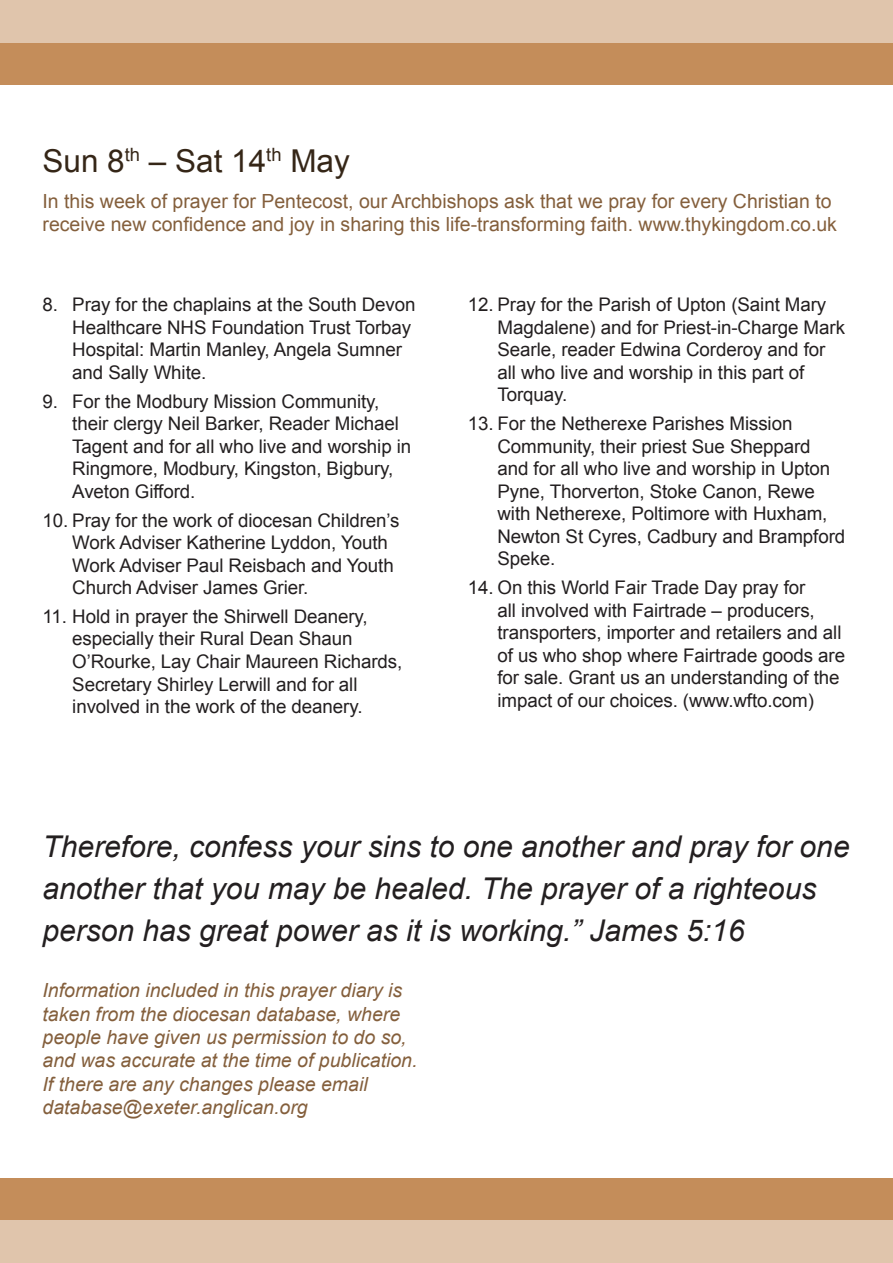
<style>
.page{position:relative;width:893px;height:1263px;background:#fff}
.page>*{position:absolute;margin:0;border:0;box-sizing:border-box;transform-origin:0 0}
.t1{font:31.5px "Arial";color:#352617}
.t2{font:italic 30px/42px "Arial";color:#231f20}
.t3{font:italic 19.5px/23.4px "Arial";color:#845f3c}
.t4{font:19.5px/23.4px "Arial";color:#845f3c}
.t5{font:18.75px/22.5px "Arial";letter-spacing:-.005em;color:#231f20}
</style>
<div class="page">
<div style="left:0;top:43px;width:893px;height:42px;background:#c48d5a"></div>
<div style="left:0;top:0;width:893px;height:43px;background:#e0c5ac"></div>
<div style="left:0;top:1178px;width:893px;height:42px;background:#c48d5a"></div>
<div style="left:0;top:1220px;width:893px;height:43px;background:#e0c5ac"></div>
<h1 class="t1" style="left:43px;top:139px;width:309px">Sun 8<sup>th</sup> – Sat 14<sup>th</sup> May</h1>
<p class="t4" style="left:43px;top:189px;width:796px">In this week of prayer for Pentecost, our Archbishops ask that we pray for every Christian to receive new confidence and joy in sharing this life-transforming faith. www.thykingdom.co.uk</p>
<p class="t5" style="left:72px;top:293px;width:345px;text-indent:-30px">8. Pray for the chaplains at the South Devon Healthcare NHS Foundation Trust Torbay Hospital: Martin Manley, Angela Sumner and Sally White.</p>
<p class="t5" style="left:72px;top:390px;width:341px;text-indent:-30px">9. For the Modbury Mission Community, their clergy Neil Barker, Reader Michael Tagent and for all who live and worship in Ringmore, Modbury, Kingston, Bigbury, Aveton Gifford.</p>
<p class="t5" style="left:72px;top:509px;width:329px;text-indent:-30px">10. Pray for the work of diocesan Children’s Work Adviser Katherine Lyddon, Youth Work Adviser Paul Reisbach and Youth Church Adviser James Grier.</p>
<p class="t5" style="left:72px;top:605px;width:332px;text-indent:-30px">11. Hold in prayer the Shirwell Deanery, especially their Rural Dean Shaun O’Rourke, Lay Chair Maureen Richards, Secretary Shirley Lerwill and for all involved in the work of the deanery.</p>
<p class="t5" style="left:497px;top:293px;width:349px;text-indent:-30px">12. Pray for the Parish of Upton (Saint Mary Magdalene) and for Priest-in-Charge Mark Searle, reader Edwina Corderoy and for all who live and worship in this part of Torquay.</p>
<p class="t5" style="left:497px;top:412px;width:349px;text-indent:-30px">13. For the Netherexe Parishes Mission Community, their priest Sue Sheppard and for all who live and worship in Upton Pyne, Thorverton, Stoke Canon, Rewe with Netherexe, Poltimore with Huxham, Newton St Cyres, Cadbury and Brampford Speke.</p>
<p class="t5" style="left:497px;top:576px;width:349px;text-indent:-30px">14. On this World Fair Trade Day pray for<br>all involved with Fairtrade – producers, transporters, importer and retailers and all of us who shop where Fairtrade goods are for sale. Grant us an understanding of the impact of our choices. (www.wfto.com)</p>
<h2 class="t2" style="left:43px;top:826px;width:809px">Therefore, confess your sins to one another and pray for one another that you may be healed. The prayer of a righteous person has great power as it is working.” James 5:16</h2>
<p class="t3" style="left:43px;top:979px;width:377px">Information included in this prayer diary is taken from the diocesan database, where people have given us permission to do so, and was accurate at the time of publication.<br>If there are any changes please email database@exeter.anglican.org</p>
</div>
